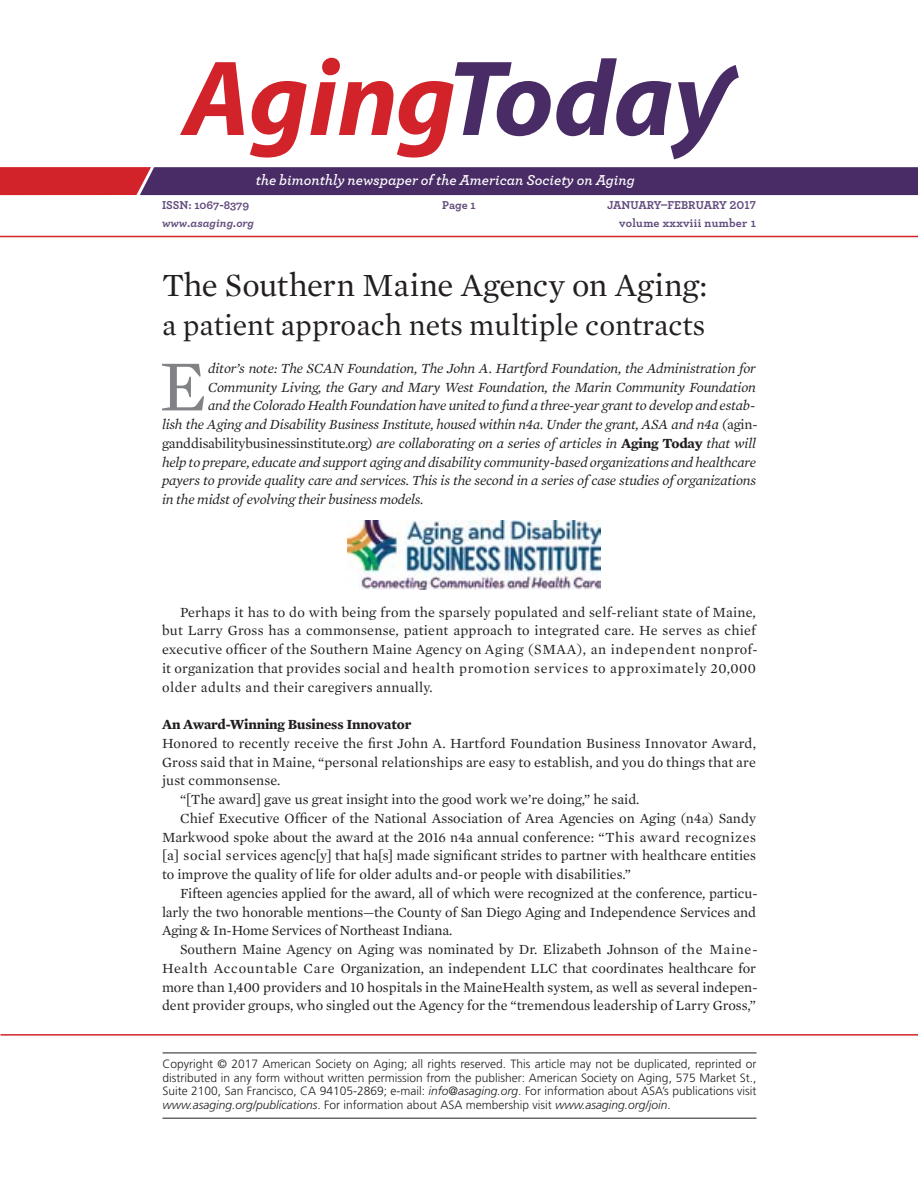
<style>
.page{position:relative;width:918px;height:1188px;background:#fff}
.page>*{position:absolute;margin:0;border:0;box-sizing:border-box;transform-origin:0 0}
.t1{font:italic 700 108px "Myriad";letter-spacing:-.005em;color:#d2232a}
._9-Drop_Cap{font:73.05px "Mercury Text G1";color:#808285}
._2-30pt_Head{font:33px "Mercury Text G1";letter-spacing:-.005em;color:#231f20}
._2a-24pt_Head{font:30px "Mercury Text G1";color:#231f20}
.t2{font:italic 600 15px "Archer";color:#fff}
._1-basic_Paragraph{font:14.25px/18.8px "Mercury Text G1";color:#231f20;text-align:justify}
._9-Drop_Cap-2{font:italic 14.25px "Mercury Text G1";letter-spacing:-.015em;color:#231f20}
._1a-Paragraph_NO_IND{font:14.25px/18.8px "Mercury Text G1";letter-spacing:.01em;color:#231f20;text-align:justify}
._5-Subhead{font:700 14.25px "Mercury Text G1";letter-spacing:-.01em;color:#231f20}
.t3{font:300 12px/13.5px "Frutiger";color:#231f20;text-align:justify}
.t4{font:700 12px "Archer";color:#614a7c}
.t5{font:700 12px "Archer";letter-spacing:.025em;color:#614a7c}
.t6{font:italic 700 12px "Archer";color:#614a7c}
.s1{font-style:normal}
.s2{font-weight:700;font-style:normal}
.s3{font-style:italic}
</style>
<div class="page">
<hr style="left:0;top:236px;width:918px;height:1px;background:#d2232a">
<svg style="left:455px;top:58px;width:284px;height:101px"></svg>
<svg style="left:0;top:167px;width:918px;height:28px;background:#602c5d"></svg>
<hr style="left:0;top:1034px;width:918px;height:2px;background:#d2232a">
<hr style="left:162px;top:1053px;width:594px;height:1px;background:#231f20">
<hr style="left:162px;top:1118px;width:594px;height:1px;background:#231f20">
<img style="left:347px;top:521px;width:254px;height:69px">
<p class="t1" style="left:183px;top:43px;width:274px">Aging</p>
<p class="t2" style="left:256px;top:169px;width:380px">the bimonthly newspaper of the American Society on Aging</p>
<p class="t4" style="left:162px;top:195px;width:89px">ISSN: 1067-8379</p>
<p class="t4" style="left:442px;top:195px;width:35px">Page 1</p>
<p class="t4" style="left:607px;top:195px;width:150px">JANUARY–FEBRUARY 2017</p>
<p class="t6" style="left:162px;top:213px;width:93px">www.asaging.org</p>
<p class="t5" style="left:619px;top:213px;width:138px">volume xxxviii number 1</p>
<p class="_2-30pt_Head" style="left:162px;top:265px;width:547px">The Southern Maine Agency on Aging:</p>
<p class="_2a-24pt_Head" style="left:162px;top:307px;width:545px">a patient approach nets multiple contracts</p>
<p class="_9-Drop_Cap" style="left:160px;top:340px;width:49px">E</p>
<p class="_9-Drop_Cap-2" style="left:208px;top:359px;width:549px">ditor’s note: The SCAN Foundation, The John A. Hartford Foundation, the Administration for</p>
<p class="_9-Drop_Cap-2" style="left:208px;top:378px;width:549px">Community Living, the Gary and Mary West Foundation, the Marin Community Foundation</p>
<p class="_9-Drop_Cap-2" style="left:208px;top:397px;width:549px">and the Colorado Health Foundation have united to fund a three-year grant to develop and estab-</p>
<p class="_9-Drop_Cap-2" style="left:162px;top:415px;width:597px">lish the Aging and Disability Business Institute, housed within n4a. Under the grant, ASA and n4a (<span class="s1">agin-</span></p>
<p class="_9-Drop_Cap-2" style="left:162px;top:434px;width:595px"><span class="s1">ganddisabilitybusinessinstitute.org</span>) are collaborating on a series of articles in <span class="s2">Aging Today</span> that will</p>
<p class="_9-Drop_Cap-2" style="left:162px;top:453px;width:596px">help to prepare, educate and support aging and disability community-based organizations and healthcare</p>
<p class="_9-Drop_Cap-2" style="left:162px;top:472px;width:596px">payers to provide quality care and services. This is the second in a series of case studies of organizations</p>
<p class="_9-Drop_Cap-2" style="left:162px;top:490px;width:263px">in the midst of evolving their business models.</p>
<p class="_1-basic_Paragraph" style="left:162px;top:602px;width:597px;text-indent:18px">Perhaps it has to do with being from the sparsely populated and self-reliant state of Maine, but Larry Gross has a commonsense, patient approach to integrated care. He serves as chief executive officer of the Southern Maine Agency on Aging (SMAA), an independent nonprof&shy;it organization that provides social and health promotion services to approximately 20,000 older adults and their caregivers annually.</p>
<p class="_5-Subhead" style="left:162px;top:715px;width:251px">An Award-Winning Business Innovator</p>
<p class="_1a-Paragraph_NO_IND" style="left:162px;top:733px;width:595px">Honored to recently receive the first John A. Hartford Foundation Business Innovator Award, Gross said that in Maine, “personal relationships are easy to establish, and you do things that are just commonsense.</p>
<p class="_1-basic_Paragraph" style="left:180px;top:790px;width:461px">“[The award] gave us great insight into the good work we’re doing,” he said.</p>
<p class="_1-basic_Paragraph" style="left:162px;top:808px;width:596px;text-indent:18px">Chief Executive Officer of the National Association of Area Agencies on Aging (n4a) Sandy Markwood spoke about the award at the 2016 n4a annual conference: “This award recognizes [a] social services agenc[y] that ha[s] made significant strides to partner with healthcare entities to improve the quality of life for older adults and-or people with disabilities.”</p>
<p class="_1-basic_Paragraph" style="left:162px;top:883px;width:597px;text-indent:18px">Fifteen agencies applied for the award, all of which were recognized at the conference, particu&shy;larly the two honorable mentions—the County of San Diego Aging and Independence Services and Aging &amp; In-Home Services of Northeast Indiana.</p>
<p class="_1-basic_Paragraph" style="left:162px;top:940px;width:597px;text-indent:18px">Southern Maine Agency on Aging was nominated by Dr. Elizabeth Johnson of the Maine-Health Accountable Care Organization, an independent LLC that coordinates healthcare for more than 1,400 providers and 10 hospitals in the MaineHealth system, as well as several indepen&shy;dent provider groups, who singled out the Agency for the “tremendous leadership of Larry Gross,”</p>
<p class="t3" style="left:162px;top:1058px;width:596px">Copyright © 2017 American Society on Aging; all rights reserved. This article may not be duplicated, reprinted or distributed in any form without written permission from the publisher: American Society on Aging, 575 Market St., Suite 2100, San Francisco, CA 94105-2869; e-mail: <span class="s3">info@asaging.org</span>. For information about ASA’s publications visit <span class="s3">www.asaging.org/publications</span>. For information about ASA membership visit <span class="s3">www.asaging.org/join</span>.</p>
</div>
